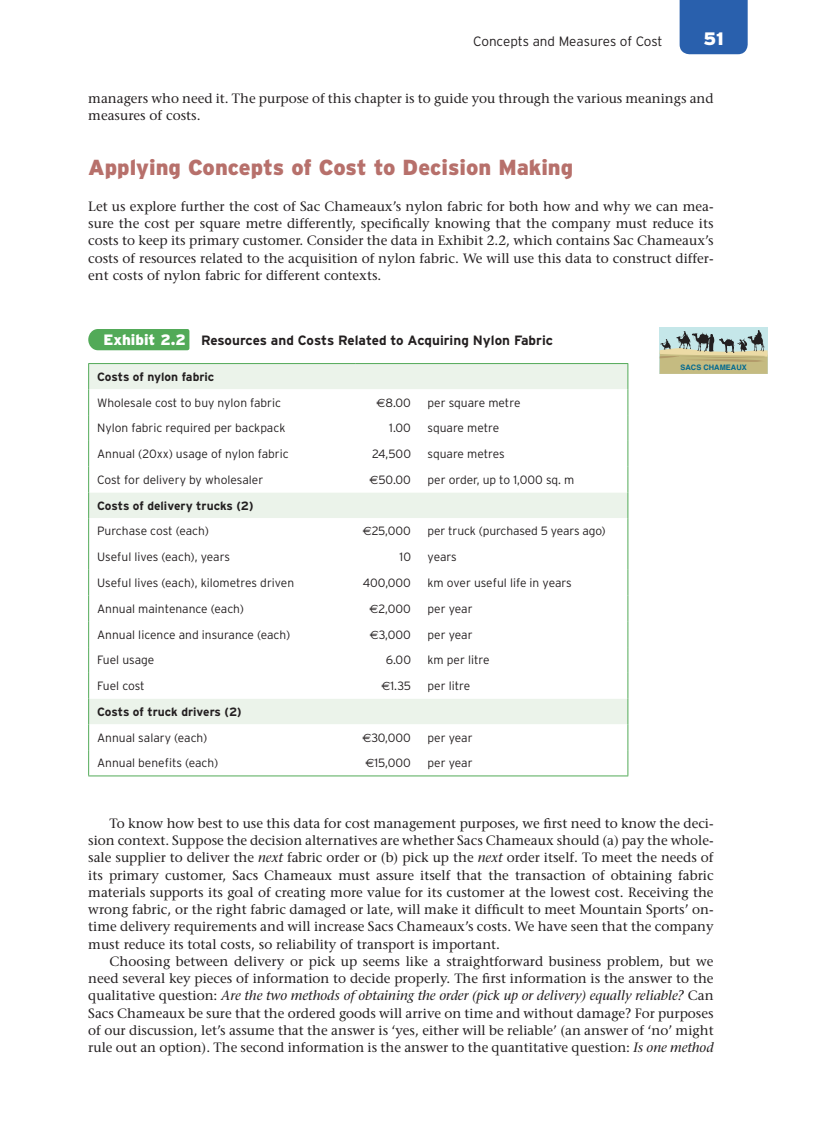
<style>
.page{position:relative;width:835px;height:1122px;background:#fff}
.page>*{position:absolute;margin:0;border:0;box-sizing:border-box;transform-origin:0 0}
.t1{font:900 21.75px "Interstate";color:#b7706b}
.t2{font:900 18px "Interstate";color:#fff}
.t3{font:13.5px/17.2px "Stone Serif";color:#231f20;text-align:justify}
.t4{font:700 13.5px "Interstate";color:#231f20}
.t5{font:300 13.5px "Interstate";letter-spacing:-.005em;color:#231f20}
.t6{font:300 12px "Interstate";color:#231f20}
.t7{font:700 12px "Interstate";color:#231f20}
.t8{font:700 7.5px "Helvetica";color:#006991}
.s1{font-weight:900;font-size:15px;color:#fff}
.s2{font-family:"Euro Sans";font-weight:400}
.s3{font-style:italic}
</style>
<div class="page">
<div style="left:679px;top:0;width:68px;height:54px;background:#2960ad"></div>
<div style="left:88px;top:329px;width:101px;height:21px;background:#52aa58"></div>
<div style="left:89px;top:364px;width:538px;height:25px;background:#ebf3ea"></div>
<svg style="left:89px;top:389px;width:538px;height:386px"></svg>
<hr style="left:88px;top:775px;width:540px;height:1px;background:#52aa58">
<hr style="left:88px;top:363px;width:267px;height:1px;background:#52aa58">
<hr style="left:355px;top:363px;width:273px;height:1px;background:#52aa58">
<svg style="left:88px;top:364px;width:1px;height:411px"></svg>
<svg style="left:627px;top:364px;width:1px;height:411px"></svg>
<div style="left:659px;top:327px;width:108px;height:47px;background:#c5e7e9"></div>
<svg style="left:659px;top:330px;width:108px;height:44px"></svg>
<p class="t5" style="left:473px;top:36px;width:191px">Concepts and Measures of Cost</p>
<h2 class="t2" style="left:703px;top:32px;width:22px">51</h2>
<p class="t3" style="left:88px;top:91px;width:627px">managers who need it. The purpose of this chapter is to guide you through the various meanings and measures of costs.</p>
<h1 class="t1" style="left:88px;top:160px;width:486px">Applying Concepts of Cost to Decision Making</h1>
<p class="t3" style="left:88px;top:199px;width:627px">Let us explore further the cost of Sac Chameaux’s nylon fabric for both how and why we can mea&shy;sure the cost per square metre differently, specifically knowing that the company must reduce its costs to keep its primary customer. Consider the data in Exhibit 2.2, which contains Sac Chameaux’s costs of resources related to the acquisition of nylon fabric. We will use this data to construct differ&shy;ent costs of nylon fabric for different contexts.</p>
<p class="t4" style="left:103px;top:335px;width:451px"><span class="s1">Exhibit 2.2</span> Resources and Costs Related to Acquiring Nylon Fabric</p>
<p class="t7" style="left:97px;top:372px;width:119px">Costs of nylon fabric</p>
<p class="t6" style="left:97px;top:398px;width:185px">Wholesale cost to buy nylon fabric</p>
<p class="t6" style="left:376px;top:398px;width:36px"><span class="s2">€</span>8.00</p>
<p class="t6" style="left:427px;top:398px;width:94px">per square metre</p>
<p class="t6" style="left:97px;top:423px;width:190px">Nylon fabric required per backpack</p>
<p class="t6" style="left:389px;top:423px;width:23px">1.00</p>
<p class="t6" style="left:427px;top:423px;width:73px">square metre</p>
<p class="t6" style="left:97px;top:449px;width:193px">Annual (20xx) usage of nylon fabric</p>
<p class="t6" style="left:372px;top:449px;width:40px">24,500</p>
<p class="t6" style="left:427px;top:449px;width:79px">square metres</p>
<p class="t6" style="left:97px;top:475px;width:168px">Cost for delivery by wholesaler</p>
<p class="t6" style="left:369px;top:475px;width:43px"><span class="s2">€</span>50.00</p>
<p class="t6" style="left:427px;top:475px;width:148px">per order, up to 1,000 sq. m</p>
<p class="t7" style="left:97px;top:501px;width:158px">Costs of delivery trucks (2)</p>
<p class="t6" style="left:97px;top:526px;width:113px">Purchase cost (each)</p>
<p class="t6" style="left:363px;top:526px;width:50px"><span class="s2">€</span>25,000</p>
<p class="t6" style="left:427px;top:526px;width:180px">per truck (purchased 5 years ago)</p>
<p class="t6" style="left:97px;top:552px;width:134px">Useful lives (each), years</p>
<p class="t6" style="left:399px;top:552px;width:13px">10</p>
<p class="t6" style="left:427px;top:552px;width:31px">years</p>
<p class="t6" style="left:97px;top:578px;width:198px">Useful lives (each), kilometres driven</p>
<p class="t6" style="left:363px;top:578px;width:50px">400,000</p>
<p class="t6" style="left:427px;top:578px;width:146px">km over useful life in years</p>
<p class="t6" style="left:97px;top:604px;width:148px">Annual maintenance (each)</p>
<p class="t6" style="left:369px;top:604px;width:43px"><span class="s2">€</span>2,000</p>
<p class="t6" style="left:427px;top:604px;width:47px">per year</p>
<p class="t6" style="left:97px;top:629px;width:194px">Annual licence and insurance (each)</p>
<p class="t6" style="left:370px;top:629px;width:43px"><span class="s2">€</span>3,000</p>
<p class="t6" style="left:427px;top:629px;width:47px">per year</p>
<p class="t6" style="left:97px;top:655px;width:59px">Fuel usage</p>
<p class="t6" style="left:386px;top:655px;width:27px">6.00</p>
<p class="t6" style="left:427px;top:655px;width:64px">km per litre</p>
<p class="t6" style="left:97px;top:681px;width:49px">Fuel cost</p>
<p class="t6" style="left:381px;top:681px;width:31px"><span class="s2">€</span>1.35</p>
<p class="t6" style="left:427px;top:681px;width:44px">per litre</p>
<p class="t7" style="left:97px;top:707px;width:146px">Costs of truck drivers (2)</p>
<p class="t6" style="left:97px;top:732px;width:112px">Annual salary (each)</p>
<p class="t6" style="left:362px;top:732px;width:50px"><span class="s2">€</span>30,000</p>
<p class="t6" style="left:427px;top:732px;width:47px">per year</p>
<p class="t6" style="left:97px;top:758px;width:122px">Annual benefits (each)</p>
<p class="t6" style="left:365px;top:758px;width:47px"><span class="s2">€</span>15,000</p>
<p class="t6" style="left:427px;top:758px;width:47px">per year</p>
<p class="t8" style="left:680px;top:364px;width:68px">SACS CHAMEAUX</p>
<p class="t3" style="left:88px;top:815px;width:627px;text-indent:21px">To know how best to use this data for cost management purposes, we first need to know the deci&shy;sion context. Suppose the decision alternatives are whether Sacs Chameaux should (a) pay the whole&shy;sale supplier to deliver the <span class="s3">next</span> fabric order or (b) pick up the <span class="s3">next</span> order itself. To meet the needs of its primary customer, Sacs Chameaux must assure itself that the transaction of obtaining fabric materials supports its goal of creating more value for its customer at the lowest cost. Receiving the wrong fabric, or the right fabric damaged or late, will make it difficult to meet Mountain Sports’ on&shy;time delivery requirements and will increase Sacs Chameaux’s costs. We have seen that the company must reduce its total costs, so reliability of transport is important.</p>
<p class="t3" style="left:88px;top:953px;width:627px;text-indent:21px">Choosing between delivery or pick up seems like a straightforward business problem, but we need several key pieces of information to decide properly. The first information is the answer to the qualitative question: <span class="s3">Are the two methods of obtaining the order (pick up or delivery) equally reliable?</span> Can Sacs Chameaux be sure that the ordered goods will arrive on time and without damage? For purposes of our discussion, let’s assume that the answer is ‘yes, either will be reliable’ (an answer of ‘no’ might rule out an option). The second information is the answer to the quantitative question: <span class="s3">Is one method</span></p>
</div>
